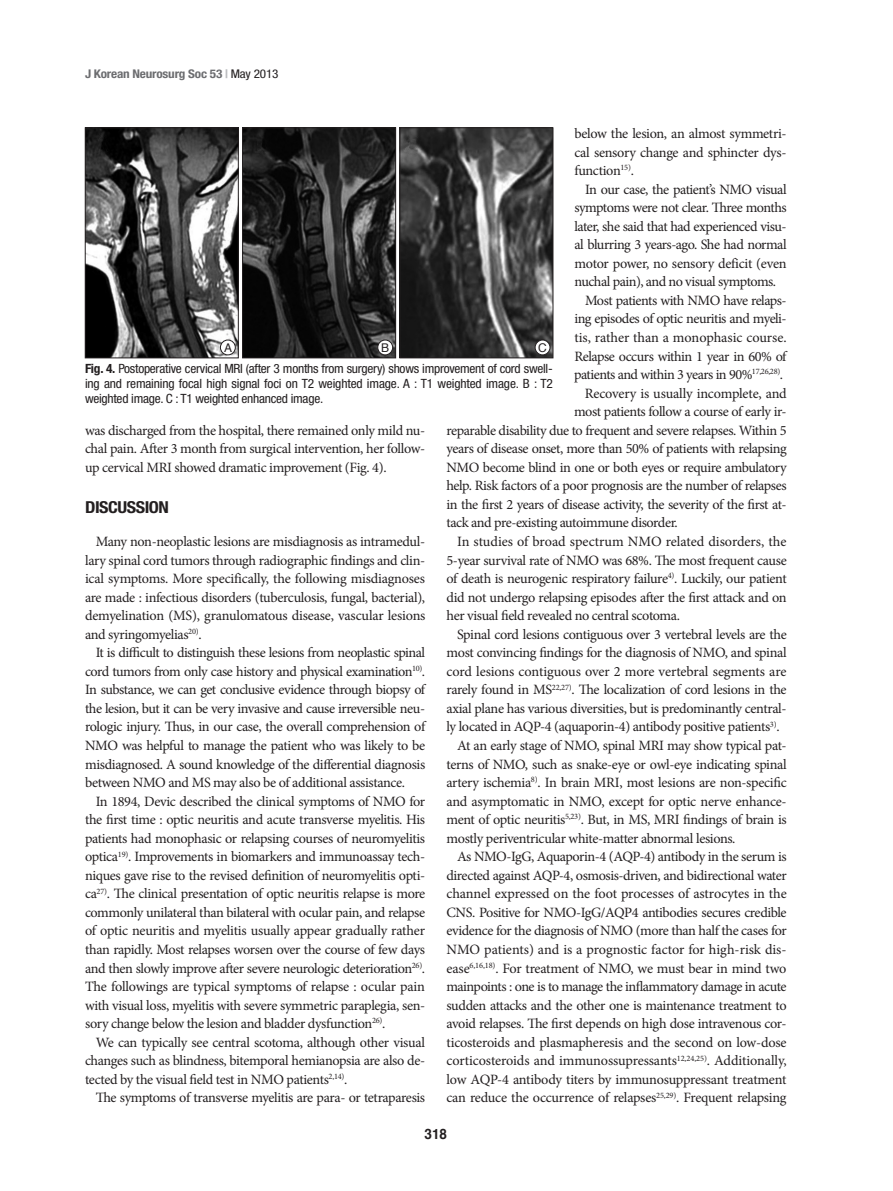
<style>
.page{position:relative;width:893px;height:1191px;background:#fff}
.page>*{position:absolute;margin:0;border:0;box-sizing:border-box;transform-origin:0 0}
.중제_JKNS{font:700 condensed 16.5px "Helvetica Neue LT Std";letter-spacing:-.025em;color:#231f20;scale:1.1 1}
.본문_JKNS{font:14.25px/18.6px "Minion Pro";letter-spacing:-.03em;color:#231f20;text-align:justify}
.t1{font:700 14.25px "Helvetica";color:#231f20;scale:.95 1}
.사진설명_JKNS{font:condensed 12.75px/15px "Helvetica Neue LT Std";letter-spacing:-.02em;color:#231f20;text-align:justify;scale:1.05 1}
.t2{font:700 condensed 12px "Helvetica Neue LT Std";letter-spacing:-.015em;color:#6c6d70;scale:1.1 1}
.t3{font:12px "Helvetica";color:#231f20}
.s1{color:#bcbdc0}
.s2{font-weight:400;color:#231f20}
.s3{font-weight:700}
</style>
<div class="page">
<img style="left:87px;top:130px;width:149px;height:226px">
<div style="left:85px;top:128px;width:153px;height:230px;border:1px solid #231f20"></div>
<img style="left:244px;top:130px;width:150px;height:226px">
<div style="left:242px;top:128px;width:154px;height:230px;border:1px solid #231f20"></div>
<img style="left:402px;top:130px;width:149px;height:226px">
<div style="left:400px;top:128px;width:153px;height:230px;border:1px solid #231f20"></div>
<div style="left:220px;top:340px;width:15px;height:15px;background:#fff;border-radius:50%"></div>
<div style="left:220px;top:340px;width:15px;height:15px;border:1px solid #231f20;border-radius:50%"></div>
<div style="left:378px;top:340px;width:15px;height:15px;background:#fff;border-radius:50%"></div>
<div style="left:378px;top:340px;width:15px;height:15px;border:1px solid #231f20;border-radius:50%"></div>
<div style="left:535px;top:340px;width:15px;height:15px;background:#fff;border-radius:50%"></div>
<div style="left:535px;top:340px;width:15px;height:15px;border:1px solid #231f20;border-radius:50%"></div>
<p class="t2" style="left:85px;top:66px;width:177px">J Korean Neurosurg Soc 53 <span class="s1">|</span> <span class="s2">May 2013</span></p>
<p class="본문_JKNS" style="left:574px;top:124px;width:214px">below the lesion, an almost symmetri&shy;cal sensory change and sphincter dys&shy;function<sup>15)</sup>.</p>
<p class="본문_JKNS" style="left:574px;top:180px;width:214px;text-indent:11px">In our case, the patient’s NMO visual symptoms were not clear. Three months later, she said that had experienced visu&shy;al blurring 3 years-ago. She had normal motor power, no sensory deficit (even nuchal pain), and no visual symptoms.</p>
<p class="본문_JKNS" style="left:574px;top:291px;width:214px;text-indent:11px">Most patients with NMO have relaps&shy;ing episodes of optic neuritis and myeli&shy;tis, rather than a monophasic course.<br>Relapse occurs within 1 year in 60% of patients and within 3 years in 90%<sup>17,26,28)</sup>.</p>
<p class="본문_JKNS" style="left:585px;top:384px;width:204px">Recovery is usually incomplete, and</p>
<p class="본문_JKNS" style="left:574px;top:402px;width:214px">most patients follow a course of early ir-</p>
<p class="본문_JKNS" style="left:446px;top:421px;width:342px">reparable disability due to frequent and severe relapses. Within 5</p>
<p class="본문_JKNS" style="left:446px;top:439px;width:342px">years of disease onset, more than 50% of patients with relapsing</p>
<p class="본문_JKNS" style="left:446px;top:458px;width:342px">NMO become blind in one or both eyes or require ambulatory</p>
<p class="본문_JKNS" style="left:446px;top:476px;width:342px">help. Risk factors of a poor prognosis are the number of relapses</p>
<p class="본문_JKNS" style="left:446px;top:495px;width:342px">in the first 2 years of disease activity, the severity of the first at-</p>
<p class="본문_JKNS" style="left:446px;top:513px;width:233px">tack and pre-existing autoimmune disorder.</p>
<p class="본문_JKNS" style="left:446px;top:532px;width:342px;text-indent:11px">In studies of broad spectrum NMO related disorders, the 5-year survival rate of NMO was 68%. The most frequent cause of death is neurogenic respiratory failure<sup>4)</sup>. Luckily, our patient did not undergo relapsing episodes after the first attack and on her visual field revealed no central scotoma.</p>
<p class="본문_JKNS" style="left:446px;top:625px;width:342px;text-indent:11px">Spinal cord lesions contiguous over 3 vertebral levels are the most convincing findings for the diagnosis of NMO, and spinal cord lesions contiguous over 2 more vertebral segments are rarely found in MS<sup>22,27)</sup>. The localization of cord lesions in the axial plane has various diversities, but is predominantly central&shy;ly located in AQP-4 (aquaporin-4) antibody positive patients<sup>3)</sup>.</p>
<p class="본문_JKNS" style="left:446px;top:736px;width:342px;text-indent:11px">At an early stage of NMO, spinal MRI may show typical pat&shy;terns of NMO, such as snake-eye or owl-eye indicating spinal artery ischemia<sup>8)</sup>. In brain MRI, most lesions are non-specific and asymptomatic in NMO, except for optic nerve enhance&shy;ment of optic neuritis<sup>5,23)</sup>. But, in MS, MRI findings of brain is mostly periventricular white-matter abnormal lesions.</p>
<p class="본문_JKNS" style="left:446px;top:847px;width:342px;text-indent:11px">As NMO-IgG, Aquaporin-4 (AQP-4) antibody in the serum is directed against AQP-4, osmosis-driven, and bidirectional water channel expressed on the foot processes of astrocytes in the CNS. Positive for NMO-IgG/AQP4 antibodies secures credible evidence for the diagnosis of NMO (more than half the cases for NMO patients) and is a prognostic factor for high-risk dis&shy;ease<sup>6,16,18)</sup>. For treatment of NMO, we must bear in mind two mainpoints : one is to manage the inflammatory damage in acute sudden attacks and the other one is maintenance treatment to avoid relapses. The first depends on high dose intravenous cor&shy;ticosteroids and plasmapheresis and the second on low-dose corticosteroids and immunossupressants<sup>12,24,25)</sup>. Additionally, low AQP-4 antibody titers by immunosuppressant treatment can reduce the occurrence of relapses<sup>25,29)</sup>. Frequent relapsing</p>
<p class="t3" style="left:224px;top:338px;width:10px">A</p>
<p class="t3" style="left:381px;top:338px;width:10px">B</p>
<p class="t3" style="left:538px;top:338px;width:10px">C</p>
<p class="사진설명_JKNS" style="left:85px;top:361px;width:447px"><span class="s3">Fig. 4.</span> Postoperative cervical MRI (after 3 months from surgery) shows improvement of cord swell&shy;ing and remaining focal high signal foci on T2 weighted image. A : T1 weighted image. B : T2 weighted image. C : T1 weighted enhanced image.</p>
<p class="본문_JKNS" style="left:85px;top:421px;width:342px">was discharged from the hospital, there remained only mild nu&shy;chal pain. After 3 month from surgical intervention, her follow&shy;up cervical MRI showed dramatic improvement (Fig. 4).</p>
<p class="중제_JKNS" style="left:85px;top:497px;width:78px">DISCUSSION</p>
<p class="본문_JKNS" style="left:85px;top:532px;width:342px;text-indent:11px">Many non-neoplastic lesions are misdiagnosis as intramedul&shy;lary spinal cord tumors through radiographic findings and clin&shy;ical symptoms. More specifically, the following misdiagnoses are made : infectious disorders (tuberculosis, fungal, bacterial), demyelination (MS), granulomatous disease, vascular lesions and syringomyelias<sup>20)</sup>.</p>
<p class="본문_JKNS" style="left:85px;top:643px;width:342px;text-indent:11px">It is difficult to distinguish these lesions from neoplastic spinal cord tumors from only case history and physical examination<sup>10)</sup>.<br>In substance, we can get conclusive evidence through biopsy of the lesion, but it can be very invasive and cause irreversible neu&shy;rologic injury. Thus, in our case, the overall comprehension of NMO was helpful to manage the patient who was likely to be misdiagnosed. A sound knowledge of the differential diagnosis between NMO and MS may also be of additional assistance.</p>
<p class="본문_JKNS" style="left:85px;top:792px;width:342px;text-indent:11px">In 1894, Devic described the clinical symptoms of NMO for the first time : optic neuritis and acute transverse myelitis. His patients had monophasic or relapsing courses of neuromyelitis optica<sup>19)</sup>. Improvements in biomarkers and immunoassay tech&shy;niques gave rise to the revised definition of neuromyelitis opti&shy;ca<sup>27)</sup>. The clinical presentation of optic neuritis relapse is more commonly unilateral than bilateral with ocular pain, and relapse of optic neuritis and myelitis usually appear gradually rather than rapidly. Most relapses worsen over the course of few days and then slowly improve after severe neurologic deterioration<sup>26)</sup>.<br>The followings are typical symptoms of relapse : ocular pain with visual loss, myelitis with severe symmetric paraplegia, sen&shy;sory change below the lesion and bladder dysfunction<sup>26)</sup>.</p>
<p class="본문_JKNS" style="left:85px;top:1033px;width:342px;text-indent:11px">We can typically see central scotoma, although other visual changes such as blindness, bitemporal hemianopsia are also de&shy;tected by the visual field test in NMO patients<sup>2,14)</sup>.</p>
<p class="본문_JKNS" style="left:96px;top:1088px;width:331px">The symptoms of transverse myelitis are para- or tetraparesis</p>
<p class="t1" style="left:425px;top:1123px;width:25px">318</p>
</div>
